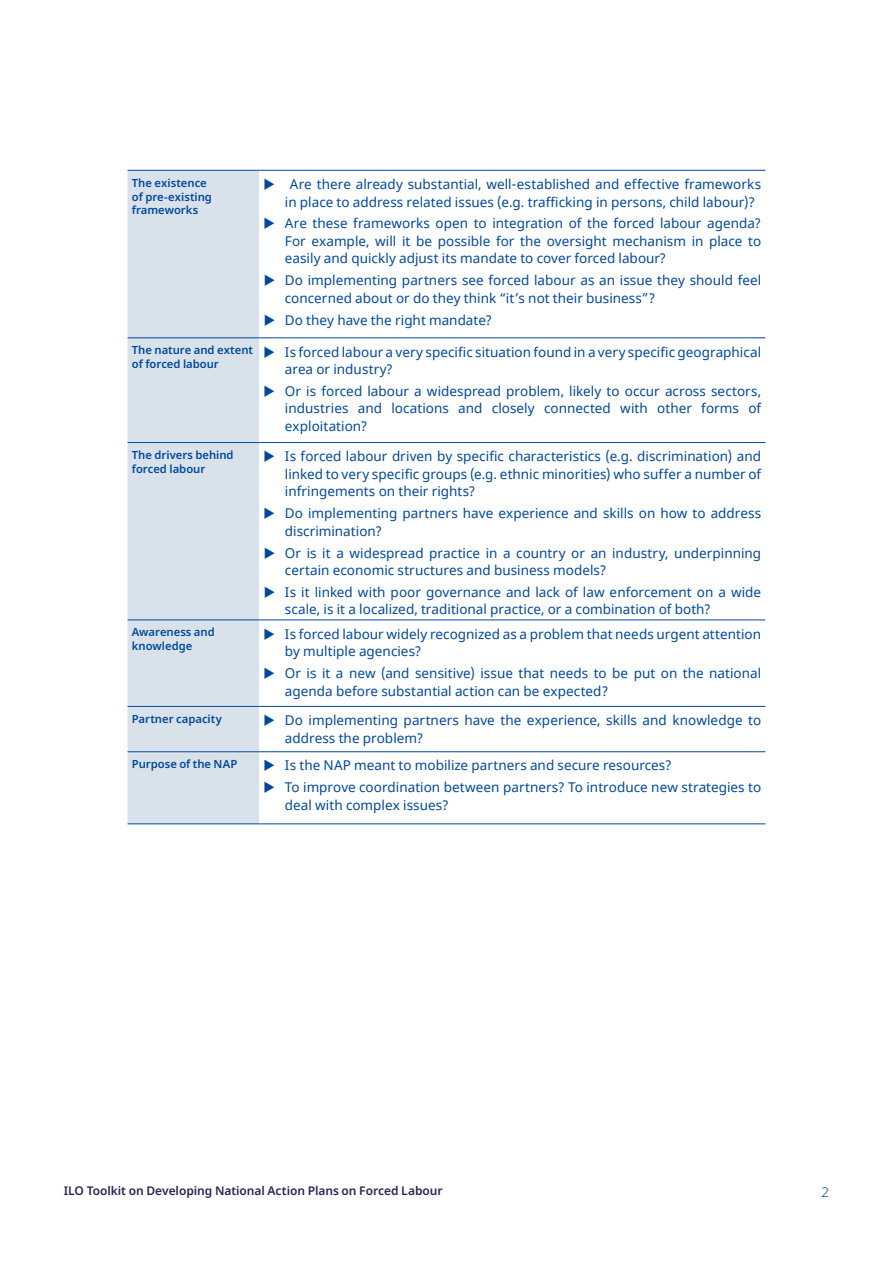
<style>
.page{position:relative;width:893px;height:1263px;background:#fff}
.page>*{position:absolute;margin:0;border:0;box-sizing:border-box;transform-origin:0 0}
.t1{font:13.5px/17.5px "Noto Sans";letter-spacing:.005em;color:#00489a}
.t2{font:300 13.5px "Noto Sans";color:#00489a}
.t3{font:600 12px "Noto Sans";letter-spacing:-.005em;color:#292455}
.t4{font:600 11.25px/14px "Noto Sans";color:#00489a}
</style>
<div class="page">
<div style="left:128px;top:171px;width:131px;height:653px;background:#d9e2ea"></div>
<svg style="left:259px;top:337px;width:506px;height:487px"></svg>
<hr style="left:128px;top:442px;width:131px;height:1px;background:#00489a">
<hr style="left:259px;top:442px;width:506px;height:1px;background:#00489a">
<hr style="left:128px;top:620px;width:131px;height:1px;background:#00489a">
<hr style="left:259px;top:620px;width:506px;height:1px;background:#00489a">
<hr style="left:128px;top:706px;width:131px;height:1px;background:#00489a">
<hr style="left:259px;top:706px;width:506px;height:1px;background:#00489a">
<hr style="left:128px;top:751px;width:131px;height:1px;background:#00489a">
<hr style="left:259px;top:751px;width:506px;height:1px;background:#00489a">
<hr style="left:128px;top:824px;width:131px;height:1px;background:#00489a">
<hr style="left:259px;top:824px;width:506px;height:1px;background:#00489a">
<hr style="left:128px;top:170px;width:131px;height:1px;background:#00489a">
<hr style="left:259px;top:170px;width:506px;height:1px;background:#00489a">
<hr style="left:128px;top:338px;width:131px;height:1px;background:#00489a">
<hr style="left:259px;top:338px;width:506px;height:1px;background:#00489a">
<svg style="left:265px;top:346px;width:10px;height:11px"></svg>
<svg style="left:265px;top:385px;width:10px;height:12px"></svg>
<svg style="left:265px;top:451px;width:10px;height:11px"></svg>
<svg style="left:265px;top:507px;width:10px;height:12px"></svg>
<svg style="left:265px;top:547px;width:10px;height:11px"></svg>
<svg style="left:265px;top:586px;width:10px;height:12px"></svg>
<svg style="left:265px;top:628px;width:10px;height:11px"></svg>
<svg style="left:265px;top:667px;width:10px;height:12px"></svg>
<svg style="left:265px;top:714px;width:10px;height:12px"></svg>
<svg style="left:265px;top:760px;width:10px;height:11px"></svg>
<svg style="left:265px;top:781px;width:10px;height:12px"></svg>
<p class="t4" style="left:132px;top:176px;width:82px">The existence of pre-existing frameworks</p>
<p class="t1" style="left:285px;top:176px;width:478px;text-align:center">Are there already substantial, well-established and effective frameworks in place to address related issues (e.g. trafficking in persons, child labour)?</p>
<p class="t1" style="left:285px;top:215px;width:478px;text-align:justify">Are these frameworks open to integration of the forced labour agenda?<br>For example, will it be possible for the oversight mechanism in place to easily and quickly adjust its mandate to cover forced labour?</p>
<p class="t1" style="left:285px;top:272px;width:478px">Do implementing partners see forced labour as an issue they should feel concerned about or do they think “it’s not their business”?</p>
<p class="t1" style="left:285px;top:311px;width:209px">Do they have the right mandate?</p>
<p class="t4" style="left:132px;top:343px;width:123px">The nature and extent of forced labour</p>
<p class="t1" style="left:285px;top:343px;width:478px">Is forced labour a very specific situation found in a very specific geographical area or industry?</p>
<p class="t1" style="left:285px;top:383px;width:478px;text-align:justify">Or is forced labour a widespread problem, likely to occur across sectors, industries and locations and closely connected with other forms of exploitation?</p>
<p class="t4" style="left:132px;top:448px;width:103px">The drivers behind forced labour</p>
<p class="t1" style="left:285px;top:448px;width:478px;text-align:justify">Is forced labour driven by specific characteristics (e.g. discrimination) and linked to very specific groups (e.g. ethnic minorities) who suffer a number of infringements on their rights?</p>
<p class="t1" style="left:285px;top:505px;width:478px">Do implementing partners have experience and skills on how to address discrimination?</p>
<p class="t1" style="left:285px;top:544px;width:478px">Or is it a widespread practice in a country or an industry, underpinning certain economic structures and business models?</p>
<p class="t1" style="left:285px;top:584px;width:478px">Is it linked with poor governance and lack of law enforcement on a wide scale, is it a localized, traditional practice, or a combination of both?</p>
<p class="t4" style="left:132px;top:625px;width:84px">Awareness and knowledge</p>
<p class="t1" style="left:285px;top:625px;width:478px">Is forced labour widely recognized as a problem that needs urgent attention by multiple agencies?</p>
<p class="t1" style="left:285px;top:665px;width:478px">Or is it a new (and sensitive) issue that needs to be put on the national agenda before substantial action can be expected?</p>
<p class="t4" style="left:132px;top:712px;width:92px">Partner capacity</p>
<p class="t1" style="left:285px;top:712px;width:478px">Do implementing partners have the experience, skills and knowledge to address the problem?</p>
<p class="t4" style="left:132px;top:757px;width:107px">Purpose of the NAP</p>
<p class="t1" style="left:285px;top:755px;width:478px;line-height:21.8px">Is the NAP meant to mobilize partners and secure resources?<br>To improve coordination between partners? To introduce new strategies to</p>
<p class="t1" style="left:285px;top:797px;width:165px">deal with complex issues?</p>
<p class="t3" style="left:64px;top:1182px;width:380px">ILO Toolkit on Developing National Action Plans on Forced Labour</p>
<p class="t2" style="left:821px;top:1182px;width:9px">2</p>
</div>
